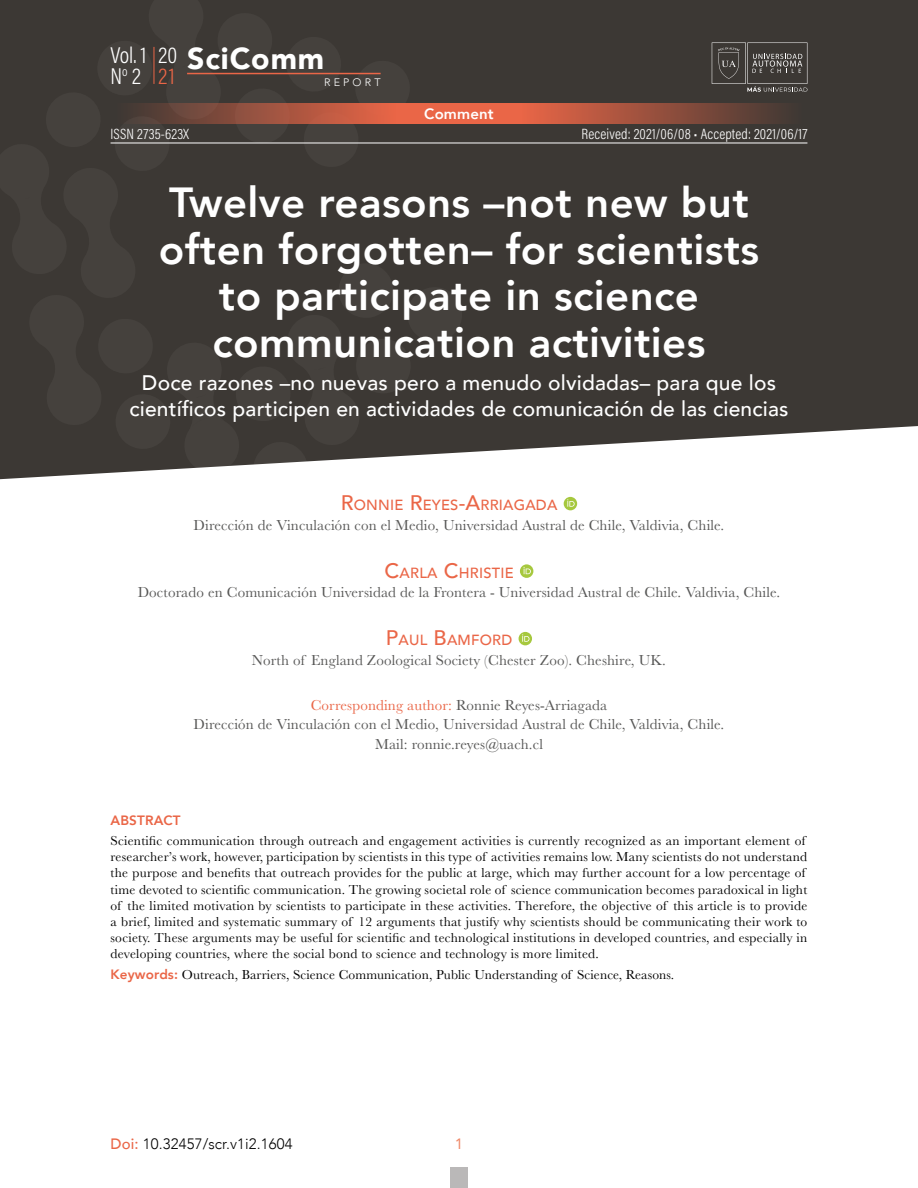
<style>
.page{position:relative;width:918px;height:1188px;background:#fff}
.page>*{position:absolute;margin:0;border:0;box-sizing:border-box;transform-origin:0 0}
.Titulo_articulo{font:800 42px/46.5px "Avenir";letter-spacing:.01em;color:#fff;text-align:center}
.t1{font:900 30.3px "Avenir";letter-spacing:.03em;color:#fff}
.t2{font:23.1px/21px "Acumin Variable Concept";color:#fff}
.Titulo_articulo_2{font:500 21px/25.2px "Avenir";letter-spacing:.01em;color:#fff;text-align:center}
.Filiación_-_Varios_a{font:15px "Baskerville";letter-spacing:.01em;color:#575756}
.Filiación{font:15px/19.5px "Baskerville";letter-spacing:.01em;color:#575756;text-align:center}
.t3{font:15px "Acumin Variable Concept";letter-spacing:.01em;color:#fff}
.t4{font:300 15px "Avenir";letter-spacing:.01em;color:#000}
.Titulo_articulo-2{font:800 15px "Avenir";letter-spacing:.01em;color:#fff}
.t5{font:15px "Avenir";color:#ef8969}
.Autor{font:500 14.7px "Avenir";letter-spacing:.015em;color:#ea6647}
.Resumen_Abstract{font:13.5px/16.2px "Baskerville";letter-spacing:.02em;color:#000}
.Keywords{font:13.5px "Baskerville";letter-spacing:.01em;color:#000}
.Titulo_Resumen_Abstr{font:800 13.5px "Avenir";letter-spacing:.01em;color:#ea6647}
.t6{font:300 10.8px "Avenir";letter-spacing:.29em;color:#fff}
.s1{color:#ea6647}
.s2{font-size:21px}
.s3{font-family:"Avenir";font-weight:800;color:#ea6647}
.s4{font-weight:500;color:#ea6647}
</style>
<div class="page">
<div style="left:450px;top:1168px;width:18px;height:20px;background:#bab8b8"></div>
<div style="left:463px;top:0;width:455px;height:453px;background:#3c3834"></div>
<svg style="left:0;top:0;width:463px;height:480px;background:#44403c"></svg>
<svg style="left:111px;top:103px;width:346px;height:20px;background:#a25340"></svg>
<svg style="left:457px;top:103px;width:350px;height:20px;background:#a1523e"></svg>
<hr style="left:111px;top:143px;width:696px;height:1px;background:#fff">
<hr style="left:154px;top:47px;width:1px;height:37px;background:#ea6647">
<hr style="left:187px;top:73px;width:194px;height:1px;background:#ea6647">
<svg style="left:712px;top:43px;width:95px;height:49px;background:#4e4b47"></svg>
<div style="left:564px;top:497px;width:13px;height:13px;background:#a6c83e;border-radius:50%"></div>
<svg style="left:567px;top:499px;width:8px;height:8px"></svg>
<svg style="left:520px;top:564px;width:13px;height:14px"></svg>
<svg style="left:524px;top:567px;width:7px;height:7px"></svg>
<div style="left:519px;top:632px;width:13px;height:13px;background:#a6c83e;border-radius:50%"></div>
<svg style="left:522px;top:634px;width:8px;height:8px"></svg>
<p class="t2" style="left:111px;top:44px;width:37px">Vol. 1</p>
<p class="t2" style="left:111px;top:65px;width:32px">N<sup>o</sup> 2</p>
<p class="t2" style="left:159px;top:44px;width:20px">20<br><span class="s1">21</span></p>
<p class="t1" style="left:187px;top:32px;width:139px">SciComm</p>
<p class="t6" style="left:324px;top:76px;width:58px">REPORT</p>
<p class="Titulo_articulo-2" style="left:424px;top:102px;width:71px">Comment</p>
<p class="t3" style="left:111px;top:123px;width:80px">ISSN 2735-623X</p>
<p class="t3" style="left:581px;top:123px;width:228px">Received: 2021/06/08 • Accepted: 2021/06/17</p>
<p class="Titulo_articulo" style="left:159px;top:179px;width:602px">Twelve reasons –not new but often forgotten– for scientists to participate in science communication activities</p>
<p class="Titulo_articulo_2" style="left:129px;top:369px;width:661px">Doce razones –no nuevas pero a menudo olvidadas– para que los científicos participen en actividades de comunicación de las ciencias</p>
<p class="Autor" style="left:341px;top:493px;width:218px"><span class="s2">R</span>ONNIE <span class="s2">R</span>EYES<span class="s2">-A</span>RRIAGADA</p>
<p class="Filiación_-_Varios_a" style="left:194px;top:515px;width:532px">Dirección de Vinculación con el Medio, Universidad Austral de Chile, Valdivia, Chile.</p>
<p class="Autor" style="left:385px;top:560px;width:131px"><span class="s2">C</span>ARLA <span class="s2">C</span>HRISTIE</p>
<p class="Filiación_-_Varios_a" style="left:138px;top:583px;width:644px">Doctorado en Comunicación Universidad de la Frontera - Universidad Austral de Chile. Valdivia, Chile.</p>
<p class="Autor" style="left:386px;top:628px;width:128px"><span class="s2">P</span>AUL <span class="s2">B</span>AMFORD</p>
<p class="Filiación_-_Varios_a" style="left:252px;top:650px;width:416px">North of England Zoological Society (Chester Zoo). Cheshire, UK.</p>
<p class="Filiación" style="left:194px;top:696px;width:532px"><span class="s1">Corresponding author:</span> Ronnie Reyes-Arriagada<br>Dirección de Vinculación con el Medio, Universidad Austral de Chile, Valdivia, Chile.<br>Mail: ronnie.reyes@uach.cl</p>
<p class="Titulo_Resumen_Abstr" style="left:111px;top:809px;width:72px">ABSTRACT</p>
<p class="Resumen_Abstract" style="left:111px;top:833px;width:698px">Scientific communication through outreach and engagement activities is currently recognized as an important element of researcher’s work, however, participation by scientists in this type of activities remains low. Many scientists do not understand the purpose and benefits that outreach provides for the public at large, which may further account for a low percentage of time devoted to scientific communication. The growing societal role of science communication becomes paradoxical in light of the limited motivation by scientists to participate in these activities. Therefore, the objective of this article is to provide a brief, limited and systematic summary of 12 arguments that justify why scientists should be communicating their work to society. These arguments may be useful for scientific and technological institutions in developed countries, and especially in developing countries, where the social bond to science and technology is more limited.</p>
<p class="Keywords" style="left:111px;top:966px;width:565px"><span class="s3">Keywords:</span> Outreach, Barriers, Science Communication, Public Understanding of Science, Reasons.</p>
<p class="t4" style="left:111px;top:1135px;width:184px"><span class="s4">Doi:</span> 10.32457/scr.v1i2.1604</p>
<p class="t5" style="left:455px;top:1132px;width:10px">1</p>
</div>
